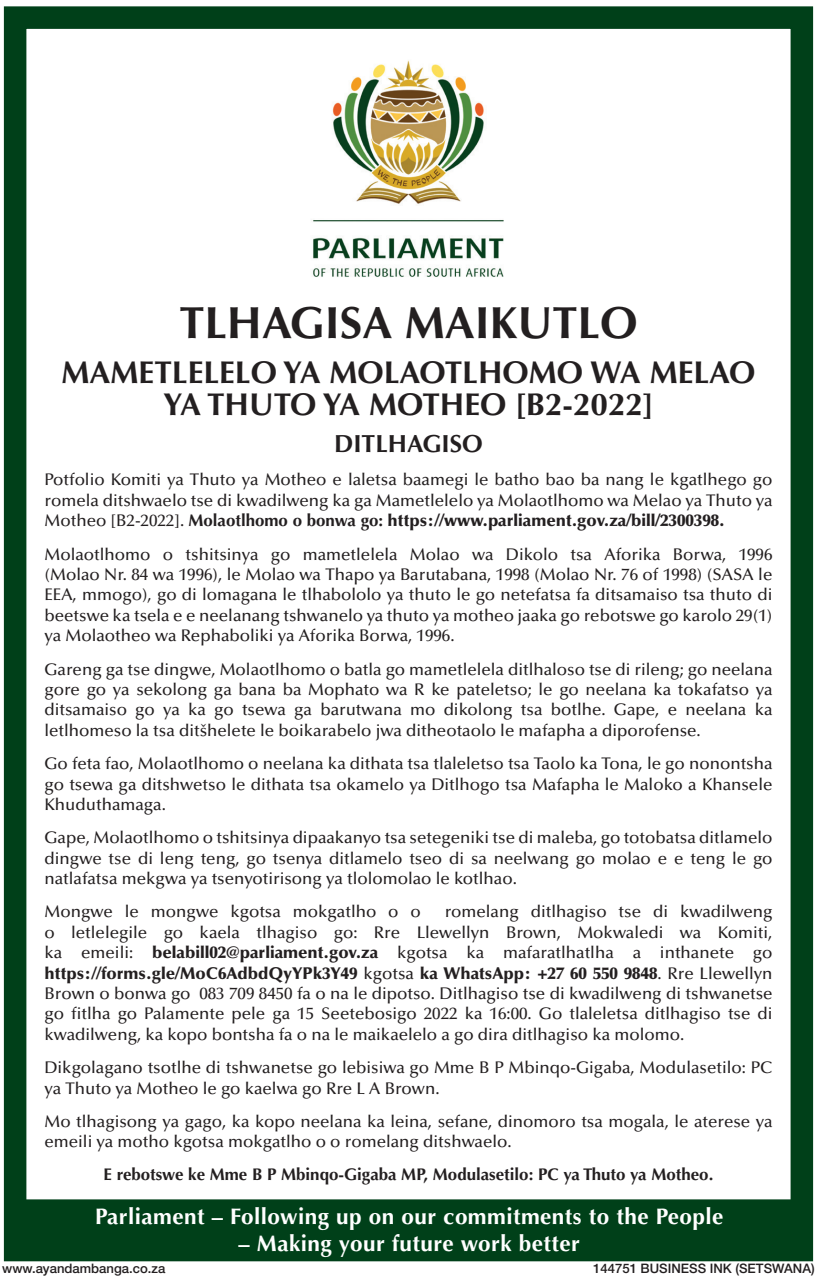
<style>
.page{position:relative;width:817px;height:1276px;background:#fff}
.page>*{position:absolute;margin:0;border:0;box-sizing:border-box;transform-origin:0 0}
.t1{font:700 45px "Optima LT Std";color:#231f20}
.t2{font:700 31.5px/31.7px "Optima LT Std";color:#231f20;text-align:center}
.t3{font:700 24.75px "Optima LT Std";color:#231f20}
.t4{font:700 22.5px "Optima LT Std";letter-spacing:.02em;color:#fff}
.t5{font:500 16.88px/20.5px "Optima LT Std";color:#231f20;text-align:justify}
.t6{font:700 16.88px "Optima LT Std";color:#231f20}
.t7{font:500 13.05px "Helvetica Neue LT Std";color:#231f20}
.s1{font-weight:700}
.s2{font-weight:900}
</style>
<div class="page">
<div style="left:4px;top:6px;width:808px;height:1255px;border:22px solid #004019"></div>
<img style="left:313px;top:60px;width:191px;height:217px">
<div style="left:9px;top:1199px;width:799px;height:53px;border:22px solid #004019"></div>
<div style="left:19px;top:1207px;width:779px;height:43px;background:#004019"></div>
<h1 class="t1" style="left:179px;top:297px;width:459px">TLHAGISA MAIKUTLO</h1>
<h2 class="t2" style="left:62px;top:357px;width:695px">MAMETLELELO YA MOLAOTLHOMO WA MELAO<br>YA THUTO YA MOTHEO [B2-2022]</h2>
<h3 class="t3" style="left:334px;top:429px;width:150px">DITLHAGISO</h3>
<p class="t5" style="left:44px;top:470px;width:729px">Potfolio Komiti ya Thuto ya Motheo e laletsa baamegi le batho bao ba nang le kgatlhego go romela ditshwaelo tse di kwadilweng ka ga Mametlelelo ya Molaotlhomo wa Melao ya Thuto ya Motheo [B2-2022]. <span class="s1">Molaotlhomo o bonwa go:</span> <span class="s2">https://www.parliament.gov.za/bill/2300398.</span></p>
<p class="t5" style="left:44px;top:544px;width:729px">Molaotlhomo o tshitsinya go mametlelela Molao wa Dikolo tsa Aforika Borwa, 1996 (Molao Nr. 84 wa 1996), le Molao wa Thapo ya Barutabana, 1998 (Molao Nr. 76 of 1998) (SASA le EEA, mmogo), go di lomagana le tlhabololo ya thuto le go netefatsa fa ditsamaiso tsa thuto di beetswe ka tsela e e neelanang tshwanelo ya thuto ya motheo jaaka go rebotswe go karolo 29(1) ya Molaotheo wa Rephaboliki ya Aforika Borwa, 1996.</p>
<p class="t5" style="left:44px;top:659px;width:729px">Gareng ga tse dingwe, Molaotlhomo o batla go mametlelela ditlhaloso tse di rileng; go neelana gore go ya sekolong ga bana ba Mophato wa R ke pateletso; le go neelana ka tokafatso ya ditsamaiso go ya ka go tsewa ga barutwana mo dikolong tsa botlhe. Gape, e neelana ka letlhomeso la tsa ditšhelete le boikarabelo jwa ditheotaolo le mafapha a diporofense.</p>
<p class="t5" style="left:44px;top:753px;width:729px">Go feta fao, Molaotlhomo o neelana ka dithata tsa tlaleletso tsa Taolo ka Tona, le go nonontsha go tsewa ga ditshwetso le dithata tsa okamelo ya Ditlhogo tsa Mafapha le Maloko a Khansele Khuduthamaga.</p>
<p class="t5" style="left:44px;top:827px;width:729px">Gape, Molaotlhomo o tshitsinya dipaakanyo tsa setegeniki tse di maleba, go totobatsa ditlamelo dingwe tse di leng teng, go tsenya ditlamelo tseo di sa neelwang go molao e e teng le go natlafatsa mekgwa ya tsenyotirisong ya tlolomolao le kotlhao.</p>
<p class="t5" style="left:44px;top:901px;width:378px">Mongwe le mongwe kgotsa mokgatlho o o</p>
<p class="t5" style="left:44px;top:901px;width:729px;text-indent:400px">romelang ditlhagiso tse di kwadilweng o letlelegile go kaela tlhagiso go: Rre Llewellyn Brown, Mokwaledi wa Komiti, ka emeili: <span class="s2">belabill02@parliament.gov.za</span> kgotsa ka mafaratlhatlha a inthanete go <span class="s2">https://forms.gle/MoC6AdbdQyYPk3Y49</span> kgotsa <span class="s2">ka WhatsApp: +27 60 550 9848</span>. Rre Llewellyn Brown o bonwa go 083 709 8450 fa o na le dipotso. Ditlhagiso tse di kwadilweng di tshwanetse go fitlha go Palamente pele ga 15 Seetebosigo 2022 ka 16:00. Go tlaleletsa ditlhagiso tse di kwadilweng, ka kopo bontsha fa o na le maikaelelo a go dira ditlhagiso ka molomo.</p>
<p class="t5" style="left:44px;top:1057px;width:729px">Dikgolagano tsotlhe di tshwanetse go lebisiwa go Mme B P Mbinqo-Gigaba, Modulasetilo: PC ya Thuto ya Motheo le go kaelwa go Rre L A Brown.</p>
<p class="t5" style="left:44px;top:1111px;width:729px">Mo tlhagisong ya gago, ka kopo neelana ka leina, sefane, dinomoro tsa mogala, le aterese ya emeili ya motho kgotsa mokgatlho o o romelang ditshwaelo.</p>
<p class="t6" style="left:104px;top:1164px;width:611px">E rebotswe ke Mme B P Mbinqo-Gigaba MP, Modulasetilo: PC ya Thuto ya Motheo.</p>
<h3 class="t4" style="left:95px;top:1203px;width:629px">Parliament – Following up on our commitments to the People</h3>
<h3 class="t4" style="left:238px;top:1230px;width:343px">– Making your future work better</h3>
<p class="t7" style="left:2px;top:1260px;width:165px">www.ayandambanga.co.za</p>
<p class="t7" style="left:593px;top:1260px;width:223px">144751 BUSINESS INK (SETSWANA)</p>
</div>
